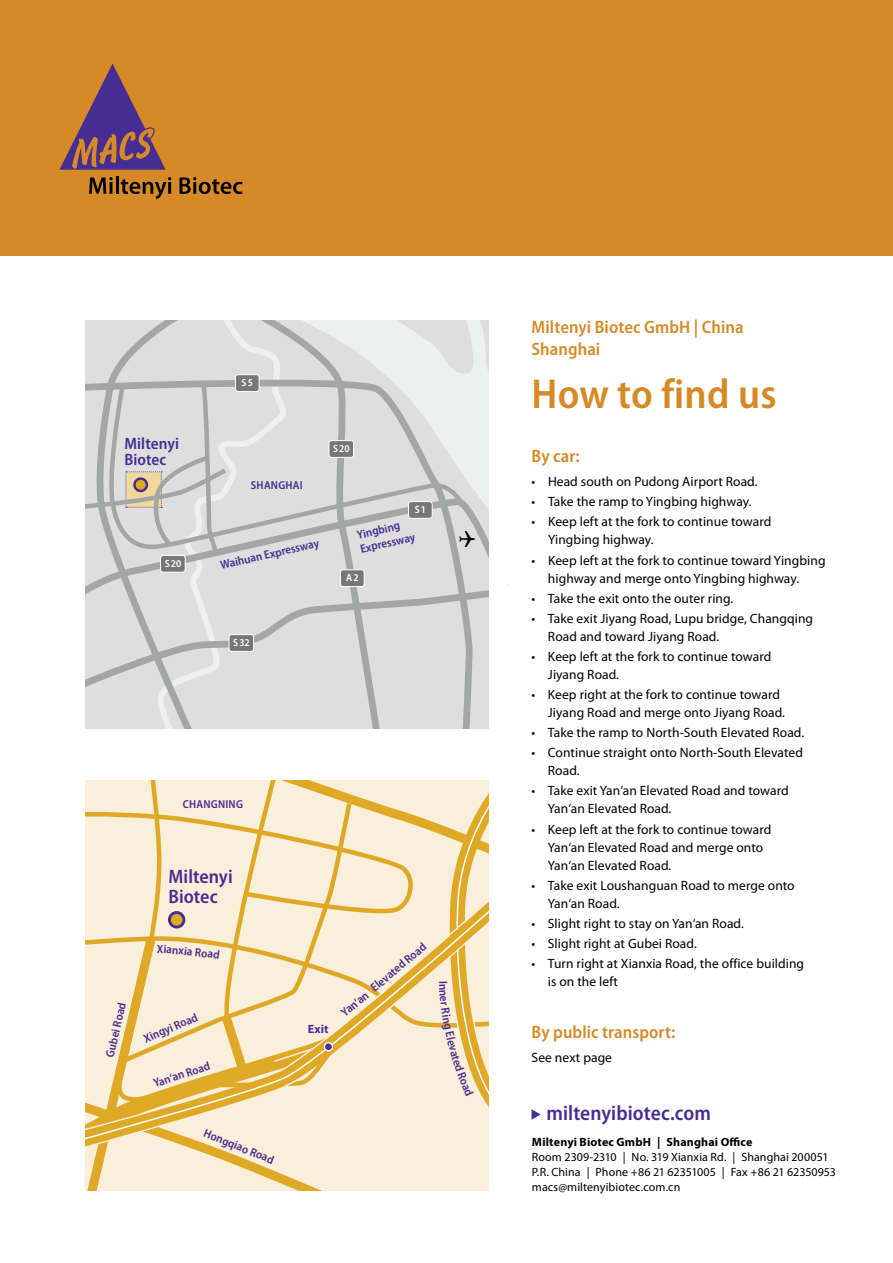
<style>
.page{position:relative;width:893px;height:1263px;background:#fff}
.page>*{position:absolute;margin:0;border:0;box-sizing:border-box;transform-origin:0 0}
.t1{font:600 semi-condensed 42px "Myriad Pro";letter-spacing:.005em;color:#d58a27}
.t2{font:600 semi-condensed 21px "Myriad Pro";letter-spacing:.005em;color:#472d91}
.t3{font:600 semi-condensed 19.5px/19.5px "Myriad Pro";color:#472d91}
.t4{font:600 semi-condensed 18px/22.5px "Myriad Pro";letter-spacing:.005em;color:#d58a27}
.t5{font:600 semi-condensed 16.5px/16.5px "Myriad Pro";letter-spacing:.005em;color:#472d91}
.t6{font:13.5px/18px "Myriad Pro";letter-spacing:.005em;color:#000}
.t7{font:12px/15px "Myriad Pro";letter-spacing:.005em;color:#000}
.t8{font:600 semi-condensed 12px/14.4px "Myriad Pro";color:#472d91}
.t9{font:700 12px "Myriad Pro";letter-spacing:.015em;color:#000}
.t10{font:700 12px "Myriad Pro";color:#472d91}
.t11{font:600 semi-condensed 11.55px "Myriad Pro";letter-spacing:.02em;color:#472d91}
.t12{font:600 semi-condensed 10.5px "Myriad Pro";letter-spacing:.055em;color:#fff}
</style>
<div class="page">
<div style="left:0;top:0;width:893px;height:255px;background:#d58a27"></div>
<svg style="left:59px;top:63px;width:107px;height:107px"></svg>
<svg style="left:89px;top:177px;width:24px;height:17px"></svg>
<hr style="left:116px;top:177px;width:3px;height:17px;background:#000">
<svg style="left:121px;top:177px;width:50px;height:22px"></svg>
<svg style="left:179px;top:177px;width:64px;height:17px"></svg>
<svg style="left:229px;top:320px;width:26px;height:56px"></svg>
<svg style="left:476px;top:531px;width:32px;height:54px"></svg>
<svg style="left:255px;top:320px;width:42px;height:56px;background:#d9d9d9"></svg>
<div style="left:229px;top:376px;width:247px;height:353px;background:#dedede"></div>
<svg style="left:229px;top:585px;width:279px;height:108px;background:#d7d8d8"></svg>
<svg style="left:229px;top:381px;width:237px;height:179px;background:#d9d9d9"></svg>
<svg style="left:297px;top:320px;width:192px;height:211px;background:#dcdcdc"></svg>
<div style="left:329px;top:441px;width:25px;height:16px;background:#777;border-radius:3px"></div>
<div style="left:328px;top:440px;width:26px;height:18px;border:1px solid #fff;border-radius:3px"></div>
<div style="left:340px;top:570px;width:24px;height:16px;background:#777;border-radius:3px"></div>
<div style="left:340px;top:569px;width:25px;height:18px;border:1px solid #fff;border-radius:3px"></div>
<div style="left:408px;top:501px;width:24px;height:17px;background:#777;border-radius:3px"></div>
<div style="left:408px;top:501px;width:25px;height:18px;border:1px solid #fff;border-radius:3px"></div>
<div style="left:235px;top:375px;width:24px;height:16px;background:#777;border-radius:3px"></div>
<div style="left:235px;top:374px;width:25px;height:18px;border:1px solid #fff;border-radius:3px"></div>
<div style="left:229px;top:635px;width:25px;height:16px;background:#777;border-radius:3px"></div>
<div style="left:229px;top:634px;width:25px;height:18px;border:1px solid #fff;border-radius:3px"></div>
<div style="left:490px;top:297px;width:17px;height:449px;background:#fff"></div>
<svg style="left:85px;top:320px;width:144px;height:409px;background:#d5d5d4"></svg>
<svg style="left:134px;top:479px;width:13px;height:12px"></svg>
<div style="left:133px;top:477px;width:15px;height:15px;border:2px solid #472d91;border-radius:50%"></div>
<svg style="left:531px;top:1109px;width:10px;height:11px"></svg>
<svg style="left:459px;top:531px;width:16px;height:16px"></svg>
<svg style="left:85px;top:780px;width:404px;height:411px;background:#f4e3bd"></svg>
<p class="t5" style="left:124px;top:435px;width:56px">Miltenyi<br>Biotec</p>
<p class="t12" style="left:165px;top:558px;width:18px">S20</p>
<p class="t12" style="left:242px;top:377px;width:13px">S 5</p>
<p class="t11" style="left:251px;top:479px;width:53px">SHANGHAI</p>
<p class="t8" style="left:219px;top:558px;width:102px;rotate:-13deg">Waihuan Expressway</p>
<p class="t12" style="left:333px;top:443px;width:18px">S20</p>
<p class="t12" style="left:415px;top:504px;width:13px">S 1</p>
<p class="t8" style="left:356px;top:528px;width:57px;rotate:-13deg">Yingbing<br>Expressway</p>
<p class="t12" style="left:346px;top:572px;width:14px">A 2</p>
<p class="t12" style="left:233px;top:637px;width:18px">S32</p>
<p class="t11" style="left:183px;top:798px;width:62px">CHANGNING</p>
<h3 class="t3" style="left:168px;top:867px;width:66px">Miltenyi<br>Biotec</h3>
<p class="t8" style="left:103px;top:1055px;width:57px;rotate:-77deg">Gubei Road</p>
<p class="t8" style="left:142px;top:1032px;width:59px;rotate:-23deg">Xingyi Road</p>
<p class="t8" style="left:152px;top:1077px;width:60px;rotate:-18deg">Yan‘an Road</p>
<p class="t8" style="left:207px;top:1126px;width:76px;rotate:22deg">Hongqiao Road</p>
<p class="t10" style="left:308px;top:1022px;width:22px">Exit</p>
<p class="t8" style="left:338px;top:1008px;width:109px;rotate:-40deg">Yan‘an Elevated Road</p>
<h3 class="t4" style="left:531px;top:316px;width:214px">Miltenyi Biotec GmbH | China<br>Shanghai</h3>
<h1 class="t1" style="left:531px;top:371px;width:246px">How to find us</h1>
<h3 class="t4" style="left:531px;top:445px;width:50px">By car:</h3>
<p class="t6" style="left:531px;top:473px;width:228px">• Head south on Pudong Airport Road.</p>
<p class="t6" style="left:531px;top:493px;width:221px">• Take the ramp to Yingbing highway.</p>
<p class="t6" style="left:548px;top:513px;width:225px;text-indent:-16px">• Keep left at the fork to continue toward<br>Yingbing highway.</p>
<p class="t6" style="left:548px;top:551px;width:279px;text-indent:-16px">• Keep left at the fork to continue toward Yingbing highway and merge onto Yingbing highway.</p>
<p class="t6" style="left:531px;top:589px;width:203px">• Take the exit onto the outer ring.</p>
<p class="t6" style="left:548px;top:610px;width:267px;text-indent:-16px">• Take exit Jiyang Road, Lupu bridge, Changqing<br>Road and toward Jiyang Road.</p>
<p class="t6" style="left:548px;top:648px;width:225px;text-indent:-16px">• Keep left at the fork to continue toward<br>Jiyang Road.</p>
<p class="t6" style="left:548px;top:686px;width:239px;text-indent:-16px">• Keep right at the fork to continue toward<br>Jiyang Road and merge onto Jiyang Road.</p>
<p class="t6" style="left:531px;top:724px;width:274px">• Take the ramp to North-South Elevated Road.</p>
<p class="t6" style="left:548px;top:744px;width:257px;text-indent:-16px">• Continue straight onto North-South Elevated<br>Road.</p>
<p class="t6" style="left:548px;top:782px;width:242px;text-indent:-16px">• Take exit Yan‘an Elevated Road and toward<br>Yan‘an Elevated Road.</p>
<p class="t6" style="left:548px;top:820px;width:225px;text-indent:-16px">• Keep left at the fork to continue toward<br>Yan‘an Elevated Road and merge onto<br>Yan‘an Elevated Road.</p>
<p class="t6" style="left:548px;top:876px;width:248px;text-indent:-16px">• Take exit Loushanguan Road to merge onto<br>Yan‘an Road.</p>
<p class="t6" style="left:531px;top:914px;width:214px">• Slight right to stay on Yan‘an Road.</p>
<p class="t6" style="left:531px;top:935px;width:167px">• Slight right at Gubei Road.</p>
<p class="t6" style="left:548px;top:955px;width:258px;text-indent:-16px">• Turn right at Xianxia Road, the office building is on the left</p>
<h3 class="t4" style="left:531px;top:1021px;width:145px">By public transport:</h3>
<p class="t6" style="left:531px;top:1049px;width:82px">See next page</p>
<h2 class="t2" style="left:546px;top:1101px;width:166px">miltenyibiotec.com</h2>
<p class="t9" style="left:532px;top:1135px;width:222px">Miltenyi Biotec GmbH | Shanghai Office</p>
<p class="t7" style="left:532px;top:1150px;width:306px">Room 2309-2310 | No. 319 Xianxia Rd. | Shanghai 200051<br>P.R. China | Phone +86 21 62351005 | Fax +86 21 62350953 macs@miltenyibiotec.com.cn</p>
</div>
